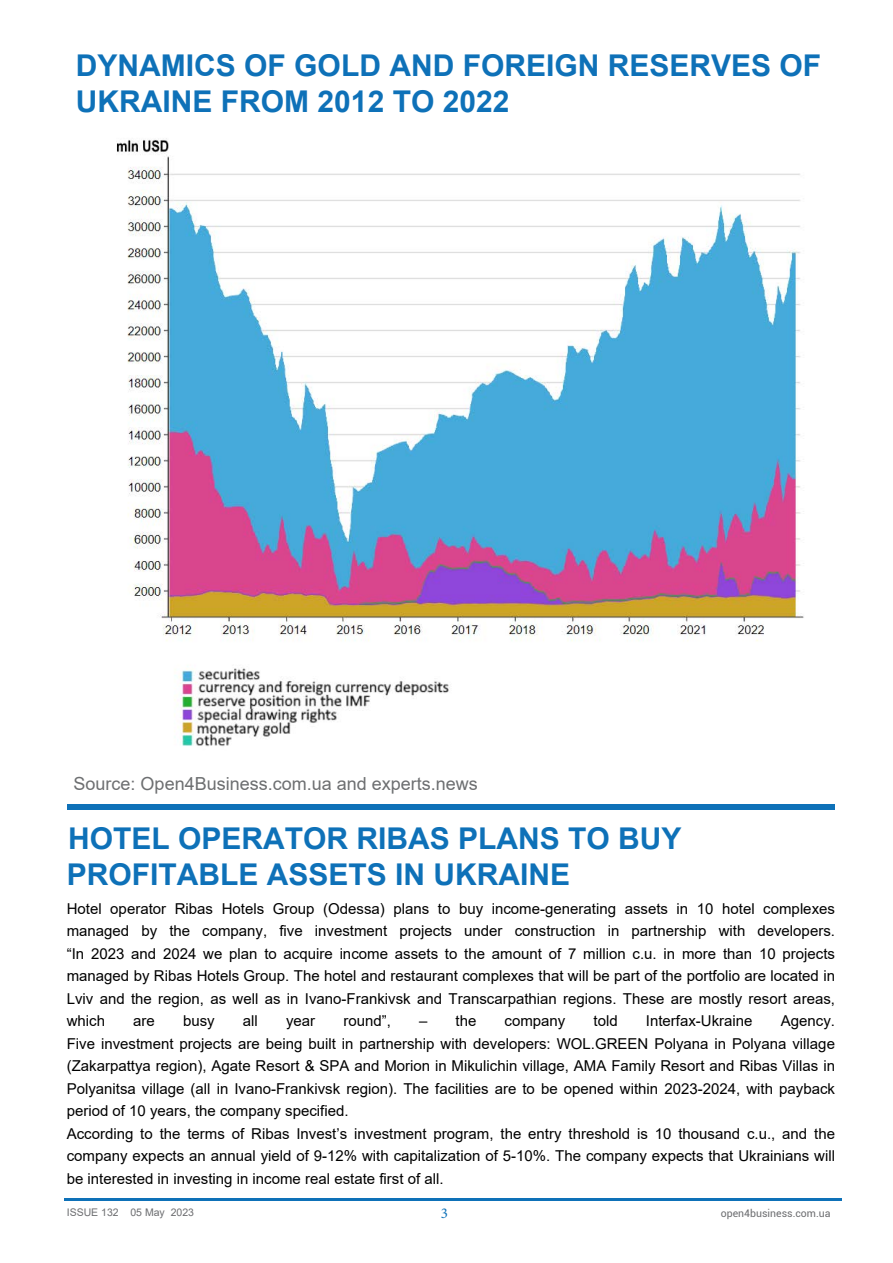
<style>
.page{position:relative;width:893px;height:1263px;background:#fff}
.page>*{position:absolute;margin:0;border:0;box-sizing:border-box;transform-origin:0 0}
.t1{font:700 30px/36px "Arial";color:#0e71b8}
.t2{font:18px "Arial";color:#6d6f71}
.t3{font:15px/22.5px "Arial";color:#000;text-align:justify}
.t4{font:15px "Minion Pro";color:#0e71b8}
.t5{font:10.5px "Roboto";color:#6c6d70}
.t6{font:10.5px "Arial";color:#6c6d70}
</style>
<div class="page">
<hr style="left:64px;top:1198px;width:777px;height:3px;background:#0e71b8">
<img style="left:117px;top:138px;width:687px;height:608px">
<div style="left:67px;top:804px;width:768px;height:6px;background:#0e71b8"></div>
<h1 class="t1" style="left:76px;top:48px;width:747px">DYNAMICS OF GOLD AND FOREIGN RESERVES OF<br>UKRAINE FROM 2012 TO 2022</h1>
<p class="t2" style="left:74px;top:771px;width:406px">Source: Open4Business.com.ua and experts.news</p>
<h1 class="t1" style="left:67px;top:822px;width:616px">HOTEL OPERATOR RIBAS PLANS TO BUY<br>PROFITABLE ASSETS IN UKRAINE</h1>
<p class="t3" style="left:67px;top:897px;width:770px">Hotel operator Ribas Hotels Group (Odessa) plans to buy income-generating assets in 10 hotel complexes managed by the company, five investment projects under construction in partnership with developers. “In 2023 and 2024 we plan to acquire income assets to the amount of 7 million c.u. in more than 10 projects managed by Ribas Hotels Group. The hotel and restaurant complexes that will be part of the portfolio are located in Lviv and the region, as well as in Ivano-Frankivsk and Transcarpathian regions. These are mostly resort areas, which</p>
<p class="t3" style="left:133px;top:1010px;width:23px">are</p>
<p class="t3" style="left:183px;top:1010px;width:33px">busy</p>
<p class="t3" style="left:243px;top:1010px;width:16px">all</p>
<p class="t3" style="left:286px;top:1010px;width:31px">year</p>
<p class="t3" style="left:343px;top:1010px;width:49px">round”,</p>
<p class="t3" style="left:419px;top:1010px;width:59px">– the</p>
<p class="t3" style="left:505px;top:1010px;width:62px">company</p>
<p class="t3" style="left:594px;top:1010px;width:26px">told</p>
<p class="t3" style="left:646px;top:1010px;width:108px">Interfax-Ukraine</p>
<p class="t3" style="left:67px;top:1010px;width:770px;text-align:left;text-indent:714px">Agency.<br>Five investment projects are being built in partnership with developers: WOL.GREEN Polyana in Polyana village (Zakarpattya region), Agate Resort &amp; SPA and Morion in Mikulichin village, AMA Family Resort and Ribas Villas in Polyanitsa village (all in Ivano-Frankivsk region). The facilities are to be opened within 2023-2024, with payback period of 10 years, the company specified.<br>According to the terms of Ribas Invest’s investment program, the entry threshold is 10 thousand c.u., and the company expects an annual yield of 9-12% with capitalization of 5-10%. The company expects that Ukrainians will be interested in investing in income real estate first of all.</p>
<p class="t6" style="left:67px;top:1205px;width:129px">ISSUE 132 05 May 2023</p>
<p class="t4" style="left:441px;top:1203px;width:9px">3</p>
<p class="t5" style="left:721px;top:1206px;width:111px">open4business.com.ua</p>
</div>
